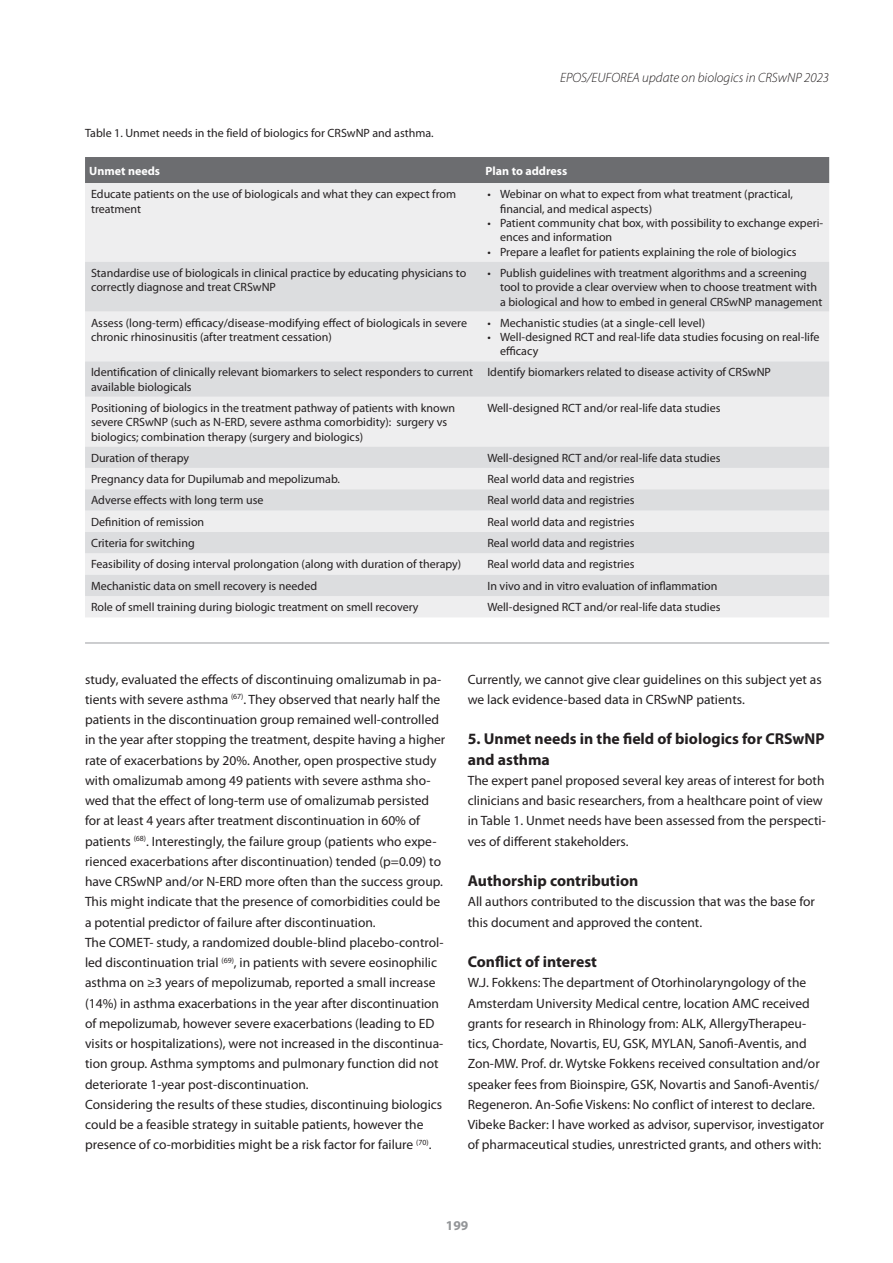
<style>
.page{position:relative;width:893px;height:1263px;background:#fff}
.page>*{position:absolute;margin:0;border:0;box-sizing:border-box;transform-origin:0 0}
.Kopje{font:700 15.75px/20.2px "Myriad Pro";color:#231f20}
.Kopje-2{font:13.5px/20.2px "Myriad Pro";color:#231f20}
.t1{font:italic 300 13.5px "Myriad Pro";color:#231f20}
.t2{font:700 13.5px "Myriad Pro";color:#939598}
.bijschrift{font:12px/14.4px "Myriad Pro";color:#231f20}
.Tabel_Header{font:700 12px "Myriad Pro";color:#fff}
</style>
<div class="page">
<div style="left:85px;top:157px;width:744px;height:26px;background:#6c6d70"></div>
<div style="left:85px;top:183px;width:744px;height:434px;background:#eeeeef"></div>
<svg style="left:85px;top:262px;width:744px;height:334px;background:#e4e5e6"></svg>
<hr style="left:85px;top:642px;width:744px;height:2px;background:#bcbdc0">
<p class="t1" style="left:560px;top:70px;width:271px">EPOS/EUFOREA update on biologics in CRSwNP 2023</p>
<p class="bijschrift" style="left:85px;top:126px;width:350px">Table 1. Unmet needs in the field of biologics for CRSwNP and asthma.</p>
<p class="Tabel_Header" style="left:89px;top:164px;width:72px">Unmet needs</p>
<p class="Tabel_Header" style="left:486px;top:164px;width:83px">Plan to address</p>
<p class="bijschrift" style="left:91px;top:187px;width:367px">Educate patients on the use of biologicals and what they can expect from treatment</p>
<p class="bijschrift" style="left:500px;top:187px;width:294px;text-indent:-13px">• Webinar on what to expect from what treatment (practical, financial, and medical aspects)</p>
<p class="bijschrift" style="left:500px;top:216px;width:325px;text-indent:-13px">• Patient community chat box, with possibility to exchange experi&shy;ences and information</p>
<p class="bijschrift" style="left:487px;top:245px;width:311px">• Prepare a leaflet for patients explaining the role of biologics</p>
<p class="bijschrift" style="left:91px;top:266px;width:377px">Standardise use of biologicals in clinical practice by educating physicians to correctly diagnose and treat CRSwNP</p>
<p class="bijschrift" style="left:500px;top:266px;width:324px;text-indent:-13px">• Publish guidelines with treatment algorithms and a screening tool to provide a clear overview when to choose treatment with a biological and how to embed in general CRSwNP management</p>
<p class="bijschrift" style="left:91px;top:316px;width:378px">Assess (long-term) efficacy/disease-modifying effect of biologicals in severe chronic rhinosinusitis (after treatment cessation)</p>
<p class="bijschrift" style="left:487px;top:316px;width:219px">• Mechanistic studies (at a single-cell level)</p>
<p class="bijschrift" style="left:500px;top:330px;width:321px;text-indent:-13px">• Well-designed RCT and real-life data studies focusing on real-life efficacy</p>
<p class="bijschrift" style="left:91px;top:365px;width:384px">Identification of clinically relevant biomarkers to select responders to current available biologicals</p>
<p class="bijschrift" style="left:487px;top:365px;width:285px">Identify biomarkers related to disease activity of CRSwNP</p>
<p class="bijschrift" style="left:91px;top:401px;width:366px">Positioning of biologics in the treatment pathway of patients with known severe CRSwNP (such as N-ERD, severe asthma comorbidity): surgery vs biologics; combination therapy (surgery and biologics)</p>
<p class="bijschrift" style="left:487px;top:401px;width:235px">Well-designed RCT and/or real-life data studies</p>
<p class="bijschrift" style="left:91px;top:451px;width:100px">Duration of therapy</p>
<p class="bijschrift" style="left:487px;top:451px;width:235px">Well-designed RCT and/or real-life data studies</p>
<p class="bijschrift" style="left:91px;top:472px;width:250px">Pregnancy data for Dupilumab and mepolizumab.</p>
<p class="bijschrift" style="left:487px;top:472px;width:149px">Real world data and registries</p>
<p class="bijschrift" style="left:91px;top:493px;width:174px">Adverse effects with long term use</p>
<p class="bijschrift" style="left:487px;top:493px;width:149px">Real world data and registries</p>
<p class="bijschrift" style="left:91px;top:515px;width:115px">Definition of remission</p>
<p class="bijschrift" style="left:487px;top:515px;width:149px">Real world data and registries</p>
<p class="bijschrift" style="left:91px;top:536px;width:105px">Criteria for switching</p>
<p class="bijschrift" style="left:487px;top:536px;width:149px">Real world data and registries</p>
<p class="bijschrift" style="left:91px;top:557px;width:372px">Feasibility of dosing interval prolongation (along with duration of therapy)</p>
<p class="bijschrift" style="left:487px;top:557px;width:149px">Real world data and registries</p>
<p class="bijschrift" style="left:91px;top:579px;width:228px">Mechanistic data on smell recovery is needed</p>
<p class="bijschrift" style="left:487px;top:579px;width:232px">In vivo and in vitro evaluation of inflammation</p>
<p class="bijschrift" style="left:91px;top:600px;width:329px">Role of smell training during biologic treatment on smell recovery</p>
<p class="bijschrift" style="left:487px;top:600px;width:235px">Well-designed RCT and/or real-life data studies</p>
<p class="Kopje-2" style="left:85px;top:669px;width:362px">study, evaluated the effects of discontinuing omalizumab in pa&shy;tients with severe asthma <sup>(67)</sup>. They observed that nearly half the patients in the discontinuation group remained well-controlled in the year after stopping the treatment, despite having a higher rate of exacerbations by 20%. Another, open prospective study with omalizumab among 49 patients with severe asthma sho&shy;wed that the effect of long-term use of omalizumab persisted for at least 4 years after treatment discontinuation in 60% of patients <sup>(68)</sup>. Interestingly, the failure group (patients who expe&shy;rienced exacerbations after discontinuation) tended (p=0.09) to have CRSwNP and/or N-ERD more often than the success group.<br>This might indicate that the presence of comorbidities could be a potential predictor of failure after discontinuation.</p>
<p class="Kopje-2" style="left:85px;top:932px;width:360px">The COMET- study, a randomized double-blind placebo-control&shy;led discontinuation trial <sup>(69)</sup>, in patients with severe eosinophilic asthma on ≥3 years of mepolizumab, reported a small increase (14%) in asthma exacerbations in the year after discontinuation of mepolizumab, however severe exacerbations (leading to ED visits or hospitalizations), were not increased in the discontinua&shy;tion group. Asthma symptoms and pulmonary function did not deteriorate 1-year post-discontinuation.</p>
<p class="Kopje-2" style="left:85px;top:1094px;width:359px">Considering the results of these studies, discontinuing biologics could be a feasible strategy in suitable patients, however the presence of co-morbidities might be a risk factor for failure <sup>(70)</sup>.</p>
<p class="Kopje-2" style="left:468px;top:669px;width:355px">Currently, we cannot give clear guidelines on this subject yet as we lack evidence-based data in CRSwNP patients.</p>
<p class="Kopje" style="left:468px;top:729px;width:358px">5. Unmet needs in the field of biologics for CRSwNP and asthma</p>
<p class="Kopje-2" style="left:468px;top:770px;width:360px">The expert panel proposed several key areas of interest for both clinicians and basic researchers, from a healthcare point of view in Table 1. Unmet needs have been assessed from the perspecti&shy;ves of different stakeholders.</p>
<p class="Kopje" style="left:468px;top:871px;width:172px">Authorship contribution</p>
<p class="Kopje-2" style="left:468px;top:892px;width:349px">All authors contributed to the discussion that was the base for this document and approved the content.</p>
<p class="Kopje" style="left:468px;top:952px;width:131px">Conflict of interest</p>
<p class="Kopje-2" style="left:468px;top:973px;width:358px">W.J. Fokkens: The department of Otorhinolaryngology of the Amsterdam University Medical centre, location AMC received grants for research in Rhinology from: ALK, AllergyTherapeu&shy;tics, Chordate, Novartis, EU, GSK, MYLAN, Sanofi-Aventis, and Zon-MW. Prof. dr. Wytske Fokkens received consultation and/or speaker fees from Bioinspire, GSK, Novartis and Sanofi-Aventis/ Regeneron. An-Sofie Viskens: No conflict of interest to declare.<br>Vibeke Backer: I have worked as advisor, supervisor, investigator of pharmaceutical studies, unrestricted grants, and others with:</p>
<p class="t2" style="left:446px;top:1218px;width:24px">199</p>
</div>
